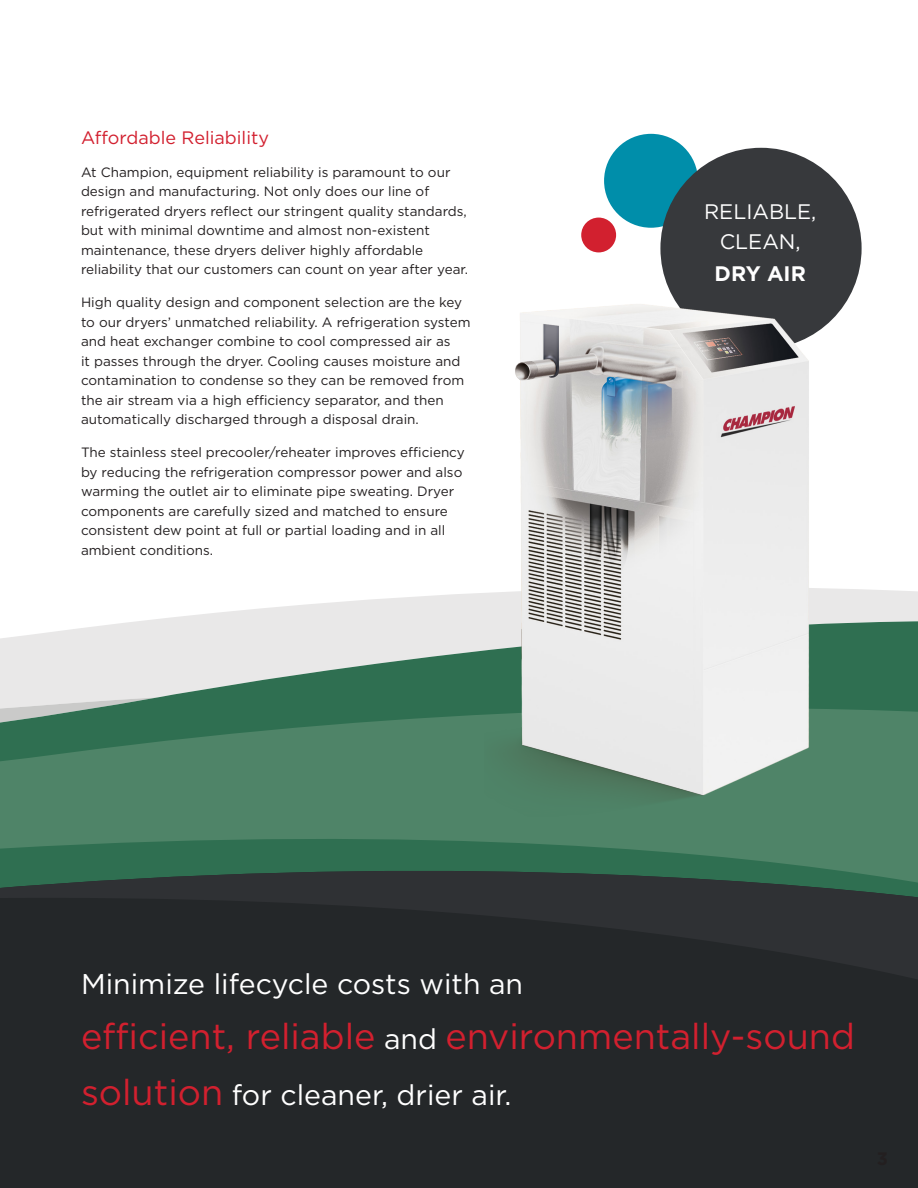
<style>
.page{position:relative;width:918px;height:1188px;background:#fff}
.page>*{position:absolute;margin:0;border:0;box-sizing:border-box;transform-origin:0 0}
.Pull_quote__white_19{font:36px "Gotham";color:#d2202f}
.Pull_quote__white_19-2{font:28.5px "Gotham";color:#fff}
.Heading_12{font:21px "Gotham";color:#fff}
.Heading_12-2{font:700 21px "Gotham";color:#fff}
.Heading_12-3{font:18px "Gotham";color:#d2202f}
.Body_Text_9{font:13.5px/19.5px "Gotham";color:#231f20}
.s1{font-size:28.5px;color:#fff}
.s2{font-size:36px;color:#d2202f}
</style>
<div class="page">
<div style="left:604px;top:134px;width:94px;height:94px;background:#008eaa;border-radius:50%"></div>
<div style="left:660px;top:148px;width:202px;height:201px;background:#37393c;border-radius:50%"></div>
<div style="left:581px;top:218px;width:35px;height:34px;background:#d2202f;border-radius:50%"></div>
<div style="left:0;top:805px;width:918px;height:383px;background:#242729"></div>
<svg style="left:144px;top:589px;width:774px;height:32px;fill:#e9e8e8"></svg>
<svg style="left:0;top:621px;width:918px;height:82px;background:#a9beb4"></svg>
<svg style="left:0;top:885px;width:918px;height:94px"></svg>
<svg style="left:0;top:703px;width:918px;height:182px;background:#43785e"></svg>
<img style="left:484px;top:291px;width:365px;height:544px">
<p class="Heading_12-3" style="left:81px;top:126px;width:190px">Affordable Reliability</p>
<p class="Body_Text_9" style="left:81px;top:162px;width:389px">At Champion, equipment reliability is paramount to our design and manufacturing. Not only does our line of refrigerated dryers reflect our stringent quality standards, but with minimal downtime and almost non-existent maintenance, these dryers deliver highly affordable reliability that our customers can count on year after year.</p>
<p class="Body_Text_9" style="left:81px;top:292px;width:391px">High quality design and component selection are the key to our dryers’ unmatched reliability. A refrigeration system and heat exchanger combine to cool compressed air as<br>it passes through the dryer. Cooling causes moisture and contamination to condense so they can be removed from the air stream via a high efficiency separator, and then automatically discharged through a disposal drain.</p>
<p class="Body_Text_9" style="left:81px;top:442px;width:385px">The stainless steel precooler/reheater improves efficiency by reducing the refrigeration compressor power and also warming the outlet air to eliminate pipe sweating. Dryer components are carefully sized and matched to ensure consistent dew point at full or partial loading and in all ambient conditions.</p>
<p class="Heading_12" style="left:704px;top:198px;width:114px">RELIABLE,</p>
<p class="Heading_12" style="left:720px;top:228px;width:82px">CLEAN,</p>
<p class="Heading_12-2" style="left:715px;top:259px;width:93px">DRY AIR</p>
<p class="Pull_quote__white_19-2" style="left:81px;top:966px;width:444px">Minimize lifecycle costs with an</p>
<p class="Pull_quote__white_19" style="left:81px;top:1014px;width:776px">efficient, reliable <span class="s1">and</span> environmentally-sound</p>
<p class="Pull_quote__white_19-2" style="left:81px;top:1077px;width:432px"><span class="s2">solution</span> for cleaner, drier air.</p>
</div>
